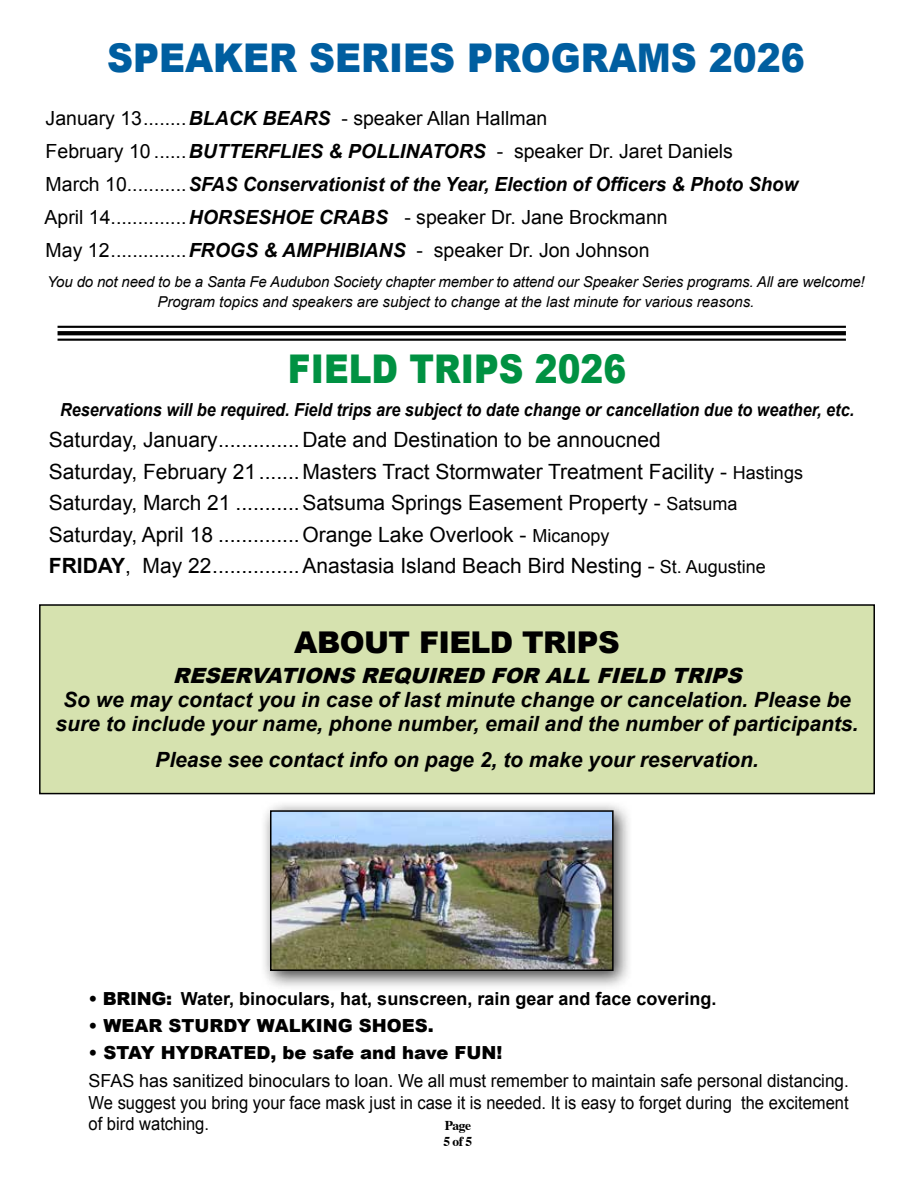
<style>
.page{position:relative;width:918px;height:1188px;background:#fff}
.page>*{position:absolute;margin:0;border:0;box-sizing:border-box;transform-origin:0 0}
.t1{font:900 39.6px "Arial";color:#005ea0;scale:.91 1}
.t2{font:900 39.6px "Arial";color:#009142;scale:.86 1}
.t3{font:900 30px "Arial";letter-spacing:-.02em;color:#000}
.t4{font:21px/31.5px "Arial";color:#000}
.t5{font:italic 700 21px/24px "Arial";color:#000;text-align:center}
.t6{font:italic 900 21px "Arial";color:#000}
.t7{font:19.5px/33px "Arial";color:#000}
.t8{font:18px/21.6px "Arial";color:#000;text-align:justify}
.t9{font:italic 700 18px "Arial";color:#000;scale:.9 1}
.t10{font:700 18px "Arial";color:#000}
.t11{font:900 18px "Arial";color:#000}
.t12{font:italic 15px/19.5px "Arial";letter-spacing:-.01em;color:#000;text-align:center}
.t13{font:700 13.5px/16.2px "Times";letter-spacing:-.04em;color:#000}
.s1{font-weight:700;font-style:italic}
.s2{font-size:18px}
.s3{font-weight:700}
.s4{font-weight:900}
</style>
<div class="page">
<div style="left:40px;top:605px;width:834px;height:189px;background:#d6e2af"></div>
<div style="left:39px;top:604px;width:836px;height:190px;border:2px solid #000"></div>
<div style="left:260px;top:800px;width:374px;height:191px;background:#000;opacity:.75"></div>
<img style="left:273px;top:813px;width:338px;height:155px">
<div style="left:270px;top:810px;width:344px;height:161px;border:2px solid #000"></div>
<hr style="left:58px;top:326px;width:788px;height:2px;background:#000">
<svg style="left:58px;top:331px;width:788px;height:4px;background:#050505"></svg>
<hr style="left:58px;top:339px;width:788px;height:2px;background:#000">
<h1 class="t1" style="left:107px;top:29px;width:768px">SPEAKER SERIES PROGRAMS 2026</h1>
<p class="t7" style="left:45px;top:102px;width:755px">January 13........<span class="s1">BLACK BEARS</span> - speaker Allan Hallman<br>February 10 ......<span class="s1">BUTTERFLIES &amp; POLLINATORS</span> - speaker Dr. Jaret Daniels<br>March 10...........<span class="s1">SFAS Conservationist of the Year, Election of Officers &amp; Photo Show </span>April 14..............<span class="s1">HORSESHOE CRABS</span> - speaker Dr. Jane Brockmann<br>May 12..............<span class="s1">FROGS &amp; AMPHIBIANS</span> - speaker Dr. Jon Johnson</p>
<p class="t12" style="left:47px;top:273px;width:819px">You do not need to be a Santa Fe Audubon Society chapter member to attend our Speaker Series programs. All are welcome!<br>Program topics and speakers are subject to change at the last minute for various reasons.</p>
<h1 class="t2" style="left:288px;top:340px;width:395px">FIELD TRIPS 2026</h1>
<p class="t9" style="left:60px;top:398px;width:884px">Reservations will be required. Field trips are subject to date change or cancellation due to weather, etc.</p>
<p class="t4" style="left:49px;top:424px;width:756px">Saturday, January..............Date and Destination to be annoucned<br>Saturday, February 21.......Masters Tract Stormwater Treatment Facility - <span class="s2">Hastings </span>Saturday, March 21 ...........Satsuma Springs Easement Property - <span class="s2">Satsuma </span>Saturday, April 18 ..............Orange Lake Overlook - <span class="s2">Micanopy<br></span><span class="s3">FRIDAY</span>, May 22...............Anastasia Island Beach Bird Nesting - <span class="s2">St. Augustine</span></p>
<h2 class="t3" style="left:294px;top:621px;width:327px">ABOUT FIELD TRIPS</h2>
<p class="t6" style="left:173px;top:660px;width:578px">RESERVATIONS REQUIRED FOR ALLFIELD TRIPS</p>
<p class="t5" style="left:56px;top:688px;width:804px">So we may contact you in case of last minute change or cancelation. Please be sure to include your name, phone number, email and the number of participants.</p>
<p class="t5" style="left:155px;top:748px;width:605px">Please see contact info on page 2, to make your reservation.</p>
<p class="t10" style="left:89px;top:986px;width:629px"><span class="s4">• BRING:</span> Water, binoculars, hat, sunscreen, rain gear and face covering.</p>
<p class="t11" style="left:89px;top:1012px;width:347px">• WEAR STURDY WALKING SHOES.</p>
<p class="t11" style="left:89px;top:1039px;width:415px">• STAY HYDRATED, be safe and have FUN!</p>
<p class="t8" style="left:89px;top:1070px;width:762px">SFAS has sanitized binoculars to loan. We all must remember to maintain safe personal distancing.<br>We suggest you bring your face mask just in case it is needed. It is easy to forget during the excitement of bird watching.</p>
<p class="t13" style="left:444px;top:1115px;width:30px">Page<br>5 of 5</p>
</div>
